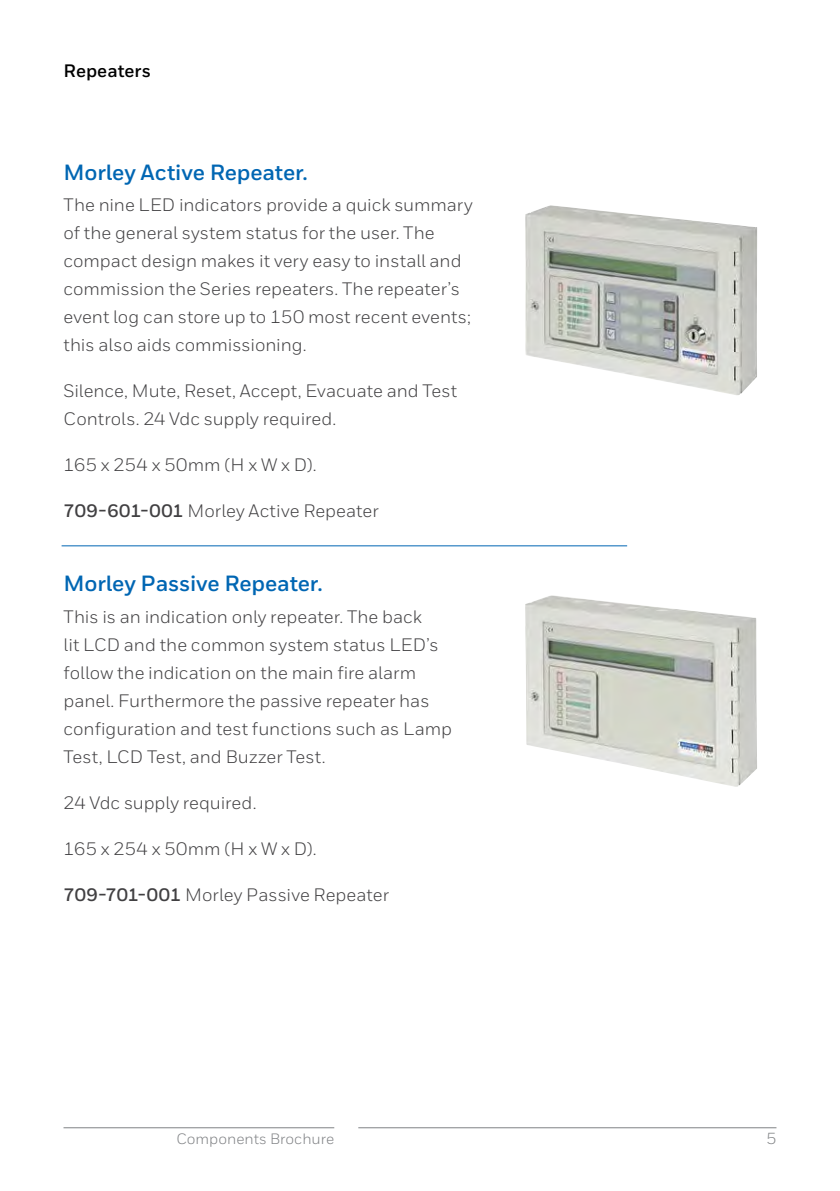
<style>
.page{position:relative;width:840px;height:1191px;background:#fff}
.page>*{position:absolute;margin:0;border:0;box-sizing:border-box;transform-origin:0 0}
.t1{font:700 22px "Honeywell Sans";letter-spacing:-.01em;color:#0066b3}
.t2{font:18px/28px "Honeywell Sans";color:#414042}
.t3{font:700 18px "Honeywell Sans";color:#000}
.t4{font:16px "Honeywell Sans";color:#808285}
.t5{font:15px "Honeywell Sans";color:#808285}
.s1{font-weight:700}
</style>
<div class="page">
<img style="left:525px;top:205px;width:231px;height:190px">
<hr style="left:358px;top:1127px;width:418px;height:1px;background:#808285">
<hr style="left:63px;top:1127px;width:271px;height:1px;background:#808285">
<hr style="left:62px;top:545px;width:564px;height:1px;background:#0066b3">
<img style="left:525px;top:595px;width:231px;height:192px">
<p class="t3" style="left:63px;top:60px;width:89px">Repeaters</p>
<p class="t1" style="left:63px;top:158px;width:246px">Morley Active Repeater.</p>
<p class="t2" style="left:63px;top:191px;width:410px">The nine LED indicators provide a quick summary of the general system status for the user. The compact design makes it very easy to install and commission the Series repeaters. The repeater’s event log can store up to 150 most recent events; this also aids commissioning.</p>
<p class="t2" style="left:63px;top:377px;width:395px">Silence, Mute, Reset, Accept, Evacuate and Test<br>Controls. 24 Vdc supply required.</p>
<p class="t2" style="left:63px;top:451px;width:254px">165 x 254 x 50mm (H x W x D).</p>
<p class="t2" style="left:63px;top:497px;width:316px"><span class="s1">709-601-001</span> Morley Active Repeater</p>
<p class="t1" style="left:63px;top:570px;width:260px">Morley Passive Repeater.</p>
<p class="t2" style="left:63px;top:602px;width:390px">This is an indication only repeater. The back<br>lit LCD and the common system status LED’s follow the indication on the main fire alarm panel. Furthermore the passive repeater has configuration and test functions such as Lamp Test, LCD Test, and Buzzer Test.</p>
<p class="t2" style="left:63px;top:788px;width:194px">24 Vdc supply required.</p>
<p class="t2" style="left:63px;top:834px;width:254px">165 x 254 x 50mm (H x W x D).</p>
<p class="t2" style="left:63px;top:880px;width:327px"><span class="s1">709-701-001</span> Morley Passive Repeater</p>
<p class="t5" style="left:176px;top:1129px;width:159px">Components Brochure</p>
<p class="t4" style="left:766px;top:1129px;width:11px">5</p>
</div>
